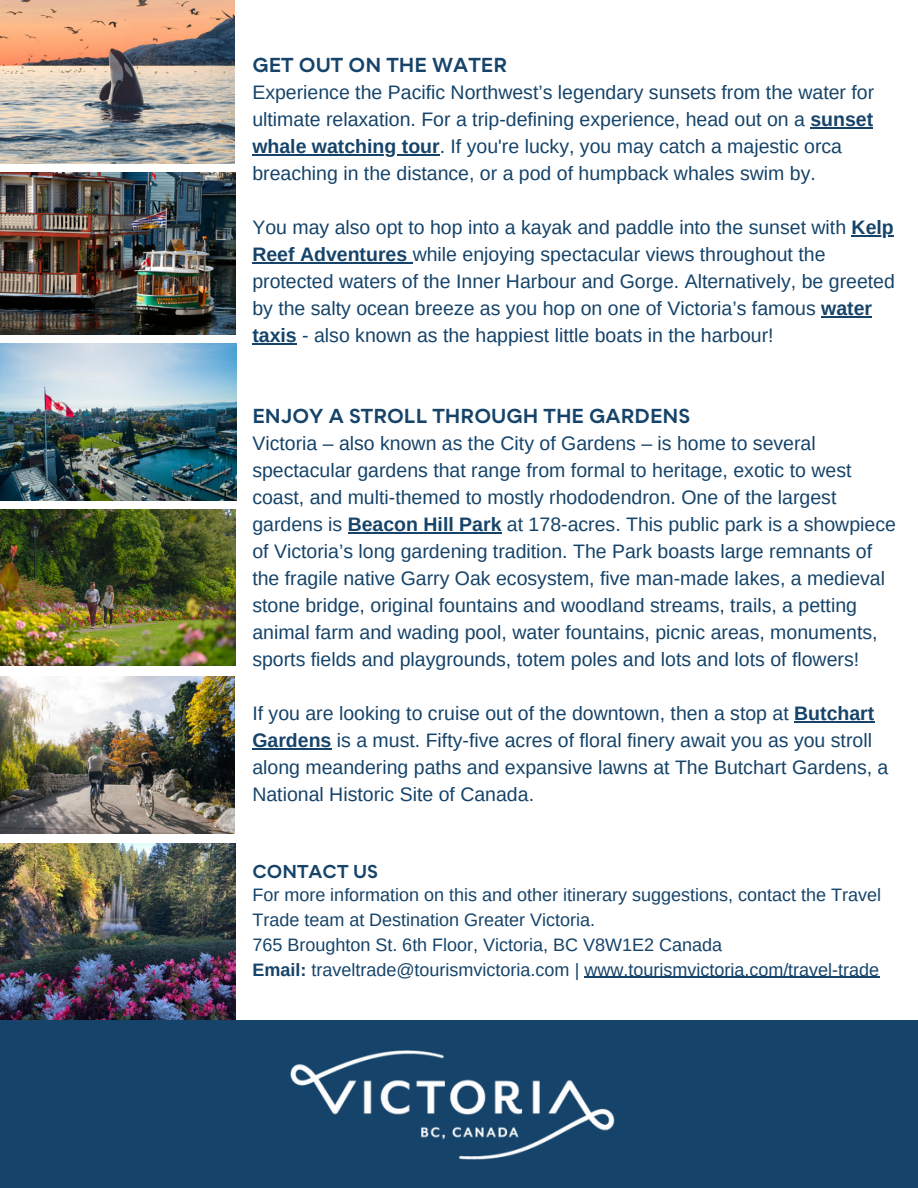
<style>
.page{position:relative;width:918px;height:1188px;background:#fff}
.page>*{position:absolute;margin:0;border:0;box-sizing:border-box;transform-origin:0 0}
.t1{font:19.5px/27px "Arimo";color:#154369}
.t2{font:700 19.5px "Qualion";color:#154369}
.t3{font:18px/24.8px "Arimo";color:#154369}
.t4{font:700 18px "Qualion";color:#154369}
.s1{font-weight:700}
</style>
<div class="page">
<img style="left:0;top:173px;width:235px;height:162px">
<img style="left:0;top:344px;width:236px;height:156px">
<img style="left:0;top:509px;width:235px;height:156px">
<img style="left:0;top:676px;width:235px;height:158px">
<img style="left:0;top:844px;width:236px;height:176px">
<img style="left:0;top:0;width:235px;height:163px">
<hr style="left:810px;top:127px;width:63px;height:2px;background:#154369">
<hr style="left:252px;top:154px;width:188px;height:2px;background:#154369">
<hr style="left:852px;top:235px;width:42px;height:2px;background:#154369">
<hr style="left:252px;top:262px;width:161px;height:2px;background:#154369">
<hr style="left:821px;top:316px;width:51px;height:2px;background:#154369">
<hr style="left:252px;top:343px;width:45px;height:2px;background:#154369">
<hr style="left:348px;top:532px;width:154px;height:2px;background:#154369">
<hr style="left:794px;top:721px;width:80px;height:2px;background:#154369">
<hr style="left:252px;top:748px;width:79px;height:2px;background:#154369">
<hr style="left:584px;top:977px;width:295px;height:1px;background:#154369">
<div style="left:0;top:1020px;width:918px;height:168px;background:#154369"></div>
<img style="left:290px;top:1050px;width:325px;height:110px">
<p class="t2" style="left:252px;top:53px;width:256px">GET OUT ON THE WATER</p>
<p class="t1" style="left:252px;top:79px;width:623px">Experience the Pacific Northwest’s legendary sunsets from the water for ultimate relaxation. For a trip-defining experience, head out on a <span class="s1">sunset whale watching tour</span>. If you're lucky, you may catch a majestic orca breaching in the distance, or a pod of humpback whales swim by.</p>
<p class="t1" style="left:252px;top:214px;width:644px">You may also opt to hop into a kayak and paddle into the sunset with <span class="s1">Kelp Reef Adventures</span> while enjoying spectacular views throughout the protected waters of the Inner Harbour and Gorge. Alternatively, be greeted by the salty ocean breeze as you hop on one of Victoria’s famous <span class="s1">water taxis</span> - also known as the happiest little boats in the harbour!</p>
<p class="t2" style="left:252px;top:404px;width:440px">ENJOY A STROLL THROUGH THE GARDENS</p>
<p class="t1" style="left:252px;top:430px;width:645px">Victoria – also known as the City of Gardens – is home to several spectacular gardens that range from formal to heritage, exotic to west coast, and multi-themed to mostly rhododendron. One of the largest gardens is <span class="s1">Beacon Hill Park</span> at 178-acres. This public park is a showpiece of Victoria’s long gardening tradition. The Park boasts large remnants of the fragile native Garry Oak ecosystem, five man-made lakes, a medieval stone bridge, original fountains and woodland streams, trails, a petting animal farm and wading pool, water fountains, picnic areas, monuments, sports fields and playgrounds, totem poles and lots and lots of flowers!</p>
<p class="t1" style="left:252px;top:700px;width:638px">If you are looking to cruise out of the downtown, then a stop at <span class="s1">Butchart Gardens</span> is a must. Fifty-five acres of floral finery await you as you stroll along meandering paths and expansive lawns at The Butchart Gardens, a National Historic Site of Canada.</p>
<p class="t4" style="left:252px;top:860px;width:127px">CONTACT US</p>
<p class="t3" style="left:252px;top:883px;width:630px">For more information on this and other itinerary suggestions, contact the Travel<br>Trade team at Destination Greater Victoria.</p>
<p class="t3" style="left:252px;top:932px;width:471px">765 Broughton St. 6th Floor, Victoria, BC V8W1E2 Canada</p>
<p class="t3" style="left:252px;top:957px;width:628px"><span class="s1">Email:</span> traveltrade@tourismvictoria.com | www.tourismvictoria.com/travel-trade</p>
</div>
